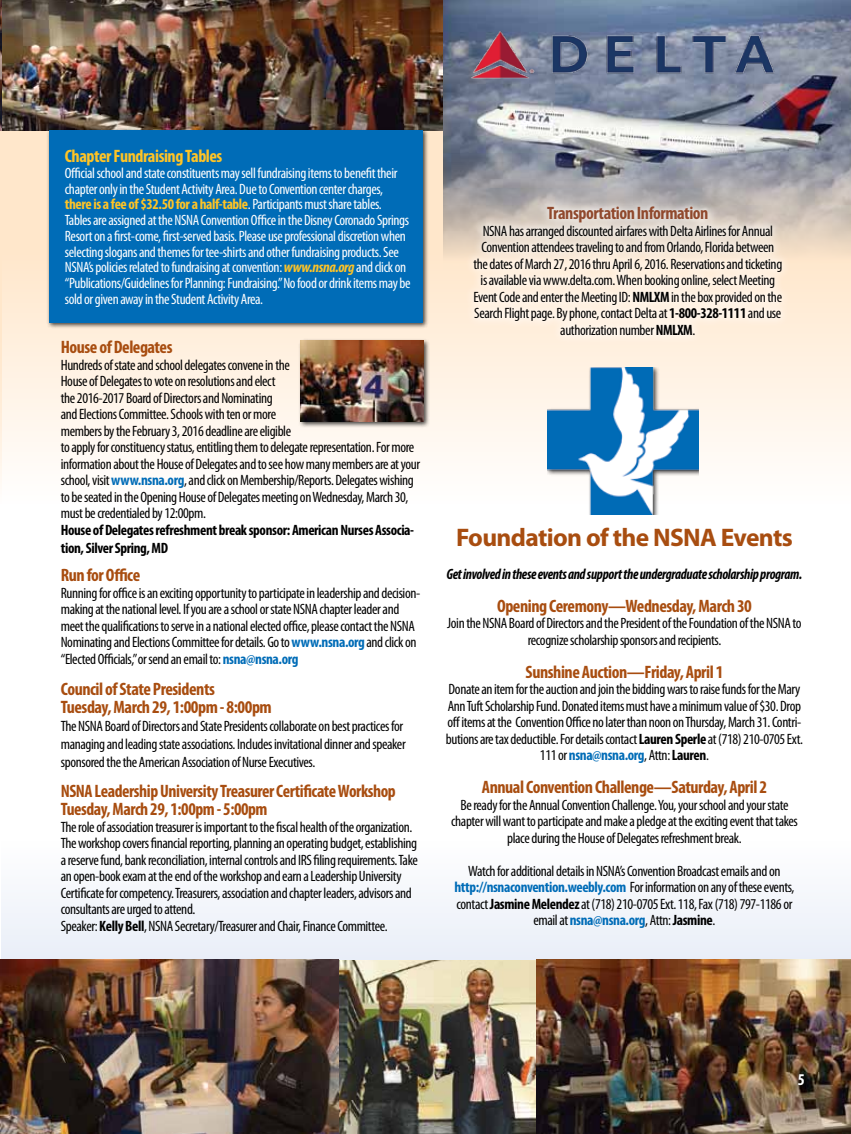
<style>
.page{position:relative;width:851px;height:1134px;background:#fff}
.page>*{position:absolute;margin:0;border:0;box-sizing:border-box;transform-origin:0 0}
.t1{font:700 25.5px "Myriad Pro";letter-spacing:-.025em;color:#a84d10}
.t2{font:700 condensed 18px "Myriad Pro";letter-spacing:-.025em;color:#a84d10}
.t3{font:700 condensed 18px "Myriad Pro";letter-spacing:-.025em;color:#90492d}
.t4{font:700 condensed 18px "Myriad Pro";letter-spacing:-.025em;color:#ffc425}
.t5{font:700 condensed 16.5px "Myriad Pro";color:#fff}
.t6{font:condensed 15px/16.5px "Myriad Pro";letter-spacing:-.025em;color:#000;text-align:center}
.Plain_Text{font:condensed 15px/15.8px "Myriad Pro";letter-spacing:-.025em;color:#fff}
.t7{font:700 condensed 15px/18px "Myriad Pro";letter-spacing:-.025em;color:#000}
.t8{font:italic 700 condensed 15px "Myriad Pro";letter-spacing:-.025em;color:#000;scale:.94 1}
.s1{font-weight:700;color:#ffc425}
.s2{font-weight:700;font-style:italic;color:#ffc425}
.s3{font-weight:700;color:#006cb7}
.s4{font-weight:700}
</style>
<div class="page">
<div style="left:2px;top:841px;width:848px;height:293px;background:#f4f6fb"></div>
<img style="left:338px;top:960px;width:512px;height:174px">
<img style="left:1px;top:960px;width:337px;height:174px">
<hr style="left:0;top:130px;width:2px;height:374px;background:#ffe7cb">
<svg style="left:1px;top:130px;width:849px;height:374px"></svg>
<svg style="left:795px;top:1072px;width:15px;height:19px"></svg>
<img style="left:2px;top:0;width:441px;height:130px">
<img style="left:443px;top:0;width:407px;height:270px">
<img style="left:468px;top:27px;width:312px;height:53px">
<div style="left:46px;top:128px;width:383px;height:201px;background:#000;opacity:.75"></div>
<div style="left:49px;top:130px;width:373px;height:193px;background:#006cb7"></div>
<img style="left:0;top:0;width:2px;height:130px">
<img style="left:547px;top:368px;width:151px;height:147px">
<div style="left:464px;top:197px;width:327px;height:148px;background:#fff;opacity:.75"></div>
<div style="left:298px;top:338px;width:132px;height:91px;background:#000;opacity:.75"></div>
<img style="left:301px;top:341px;width:122px;height:81px">
<p class="t4" style="left:65px;top:145px;width:159px">Chapter Fundraising Tables</p>
<p class="Plain_Text" style="left:65px;top:165px;width:347px">Official school and state constituents may sell fundraising items to benefit their chapter only in the Student Activity Area. Due to Convention center charges, <span class="s1">there is a fee of $32.50 for a half-table</span>. Participants must share tables.<br>Tables are assigned at the NSNA Convention Office in the Disney Coronado Springs Resort on a first-come, first-served basis. Please use professional discretion when selecting slogans and themes for tee-shirts and other fundraising products. See NSNA’s policies related to fundraising at convention: <span class="s2">www.nsna.org</span> and click on “Publications/Guidelines for Planning: Fundraising.” No food or drink items may be sold or given away in the Student Activity Area.</p>
<p class="t2" style="left:61px;top:336px;width:113px">House of Delegates</p>
<p class="t6" style="left:61px;top:356px;width:361px;text-align:left">Hundreds of state and school delegates convene in the<br>House of Delegates to vote on resolutions and elect<br>the 2016-2017 Board of Directors and Nominating<br>and Elections Committee. Schools with ten or more<br>members by the February 3, 2016 deadline are eligible<br>to apply for constituency status, entitling them to delegate representation. For more information about the House of Delegates and to see how many members are at your school, visit <span class="s3">www.nsna.org</span>, and click on Membership/Reports. Delegates wishing to be seated in the Opening House of Delegates meeting on Wednesday, March 30, must be credentialed by 12:00pm.</p>
<p class="t7" style="left:61px;top:520px;width:355px">House of Delegates refreshment break sponsor: American Nurses Associa&shy;tion, Silver Spring, MD</p>
<p class="t2" style="left:61px;top:564px;width:81px">Run for Office</p>
<p class="t6" style="left:61px;top:584px;width:361px;text-align:left">Running for office is an exciting opportunity to participate in leadership and decision&shy;making at the national level. If you are a school or state NSNA chapter leader and meet the qualifications to serve in a national elected office, please contact the NSNA Nominating and Elections Committee for details. Go to <span class="s3">www.nsna.org</span> and click on “Elected Officials,” or send an email to: <span class="s3">nsna@nsna.org</span></p>
<p class="t2" style="left:61px;top:678px;width:156px">Council of State Presidents</p>
<p class="t2" style="left:61px;top:696px;width:212px">Tuesday, March 29, 1:00pm - 8:00pm</p>
<p class="t6" style="left:61px;top:717px;width:346px;line-height:18px;text-align:left">The NSNA Board of Directors and State Presidents collaborate on best practices for managing and leading state associations. Includes invitational dinner and speaker sponsored the the American Association of Nurse Executives.</p>
<p class="t2" style="left:61px;top:780px;width:336px">NSNA Leadership University Treasurer Certificate Workshop</p>
<p class="t2" style="left:61px;top:798px;width:208px">Tuesday, March 29, 1:00pm - 5:00pm</p>
<p class="t6" style="left:61px;top:818px;width:358px;text-align:left">The role of association treasurer is important to the fiscal health of the organization.<br>The workshop covers financial reporting, planning an operating budget, establishing a reserve fund, bank reconciliation, internal controls and IRS filing requirements. Take an open-book exam at the end of the workshop and earn a Leadership University Certificate for competency. Treasurers, association and chapter leaders, advisors and consultants are urged to attend.</p>
<p class="t6" style="left:61px;top:917px;width:328px">Speaker: <span class="s4">Kelly Bell</span>, NSNA Secretary/Treasurer and Chair, Finance Committee.</p>
<p class="t3" style="left:547px;top:202px;width:163px">Transportation Information</p>
<p class="t6" style="left:473px;top:222px;width:310px">NSNA has arranged discounted airfares with Delta Airlines for Annual Convention attendees traveling to and from Orlando, Florida between the dates of March 27, 2016 thru April 6, 2016. Reservations and ticketing is available via www.delta.com. When booking online, select Meeting Event Code and enter the Meeting ID: <span class="s4">NMLXM</span> in the box provided on the Search Flight page. By phone, contact Delta at <span class="s4">1-800-328-1111</span> and use authorization number <span class="s4">NMLXM</span>.</p>
<p class="t1" style="left:456px;top:521px;width:338px">Foundation of the NSNA Events</p>
<p class="t8" style="left:446px;top:565px;width:380px">Get involved in these events and support the undergraduate scholarship program.</p>
<p class="t2" style="left:497px;top:595px;width:256px">Opening Ceremony—Wednesday, March 30</p>
<p class="t6" style="left:447px;top:615px;width:356px">Join the NSNA Board of Directors and the President of the Foundation of the NSNA to recognize scholarship sponsors and recipients.</p>
<p class="t2" style="left:525px;top:661px;width:199px">Sunshine Auction—Friday, April 1</p>
<p class="t6" style="left:446px;top:681px;width:358px">Donate an item for the auction and join the bidding wars to raise funds for the Mary Ann Tuft Scholarship Fund. Donated items must have a minimum value of $30. Drop off items at the Convention Office no later than noon on Thursday, March 31. Contri&shy;butions are tax deductible. For details contact <span class="s4">Lauren Sperle</span> at (718) 210-0705 Ext.<br>111 or <span class="s3">nsna@nsna.org</span>, Attn: <span class="s4">Lauren</span>.</p>
<p class="t2" style="left:482px;top:776px;width:287px">Annual Convention Challenge—Saturday, April 2</p>
<p class="t6" style="left:451px;top:797px;width:348px">Be ready for the Annual Convention Challenge. You, your school and your state chapter will want to participate and make a pledge at the exciting event that takes place during the House of Delegates refreshment break.</p>
<p class="t6" style="left:468px;top:863px;width:314px">Watch for additional details in NSNA’s Convention Broadcast emails and on</p>
<p class="t6" style="left:454px;top:879px;width:341px"><span class="s3">http://nsnaconvention.weebly.com</span> For information on any of these events,</p>
<p class="t6" style="left:456px;top:896px;width:337px">contact <span class="s4">Jasmine Melendez</span> at (718) 210-0705 Ext. 118, Fax (718) 797-1186 or email at <span class="s3">nsna@nsna.org</span>, Attn: <span class="s4">Jasmine</span>.</p>
<p class="t5" style="left:797px;top:1069px;width:9px">5</p>
</div>
